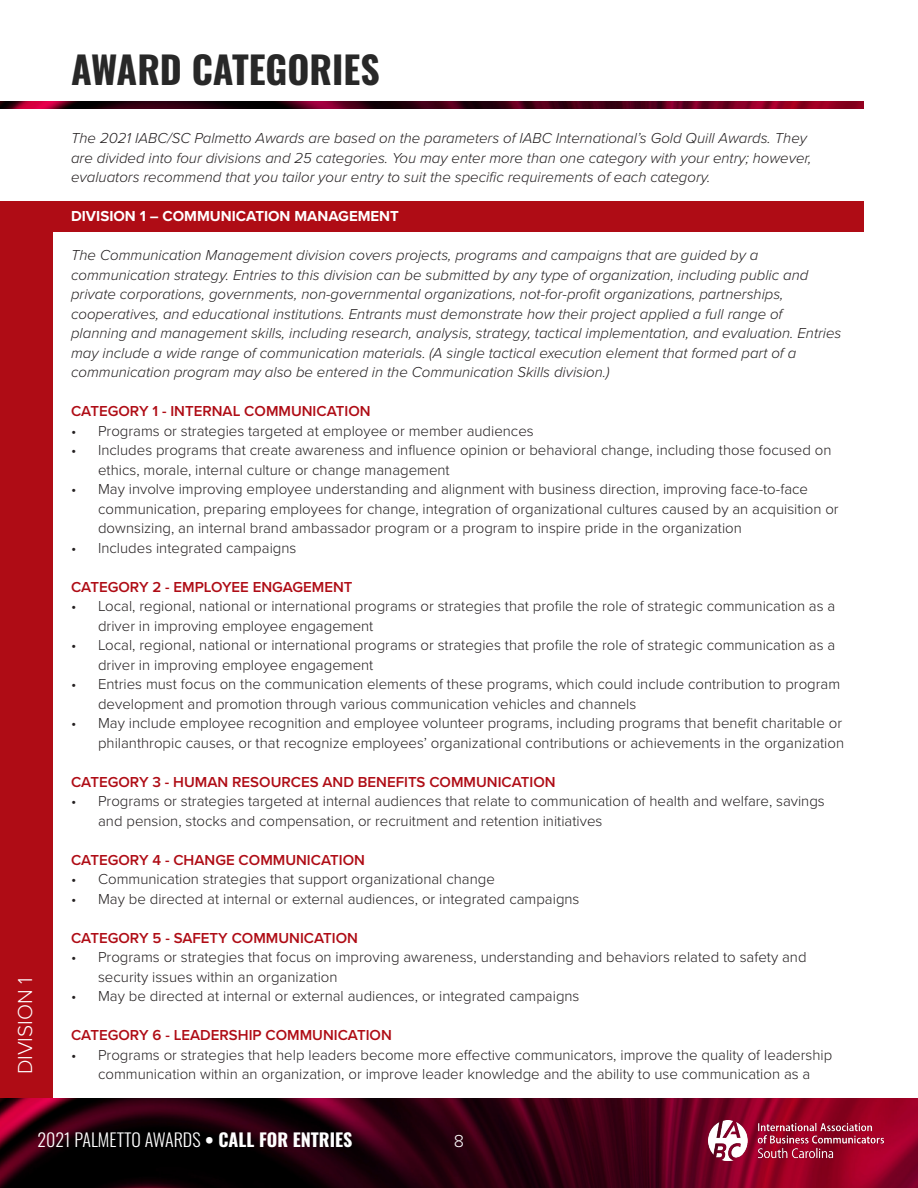
<style>
.page{position:relative;width:918px;height:1188px;background:#fff}
.page>*{position:absolute;margin:0;border:0;box-sizing:border-box;transform-origin:0 0}
.t1{font:700 37.65px "Oswald";color:#282828}
.t2{font:300 21px "Proxima Nova";color:#fff}
.t3{font:300 18px "Oswald";color:#fff}
.t4{font:300 18px "Proxima Nova";color:#fff}
.t5{font:300 15px/19.5px "Proxima Nova";color:#231f20}
.t6{font:italic 300 15px/19.5px "Proxima Nova";color:#231f20}
.t7{font:600 15px "Proxima Nova";color:#af0c15}
.t8{font:700 15px "Proxima Nova";color:#fff}
.s1{font-weight:700}
</style>
<div class="page">
<img style="left:0;top:1098px;width:918px;height:90px">
<img style="left:0;top:101px;width:864px;height:8px">
<img style="left:708px;top:1121px;width:175px;height:39px">
<div style="left:0;top:201px;width:863px;height:31px;background:#af0c15"></div>
<div style="left:1px;top:202px;width:52px;height:896px;background:#af0c15"></div>
<p class="t2" style="left:10px;top:1074px;width:98px;rotate:-90deg">DIVISION 1</p>
<p class="t1" style="left:71px;top:50px;width:310px">AWARD CATEGORIES</p>
<p class="t6" style="left:71px;top:128px;width:742px">The 2021 IABC/SC Palmetto Awards are based on the parameters of IABC International’s Gold Quill Awards. They are divided into four divisions and 25 categories. You may enter more than one category with your entry; however, evaluators recommend that you tailor your entry to suit the specific requirements of each category.</p>
<p class="t8" style="left:71px;top:205px;width:329px">DIVISION 1 – COMMUNICATION MANAGEMENT</p>
<p class="t6" style="left:71px;top:245px;width:772px">The Communication Management division covers projects, programs and campaigns that are guided by a communication strategy. Entries to this division can be submitted by any type of organization, including public and private corporations, governments, non-governmental organizations, not-for-profit organizations, partnerships, cooperatives, and educational institutions. Entrants must demonstrate how their project applied a full range of planning and management skills, including research, analysis, strategy, tactical implementation, and evaluation. Entries may include a wide range of communication materials. (A single tactical execution element that formed part of a communication program may also be entered in the Communication Skills division.)</p>
<p class="t7" style="left:71px;top:400px;width:301px">CATEGORY 1 - INTERNAL COMMUNICATION</p>
<p class="t5" style="left:71px;top:420px;width:464px">• Programs or strategies targeted at employee or member audiences</p>
<p class="t5" style="left:98px;top:440px;width:735px;text-indent:-27px">• Includes programs that create awareness and influence opinion or behavioral change, including those focused on ethics, morale, internal culture or change management</p>
<p class="t5" style="left:98px;top:479px;width:742px;text-indent:-27px">• May involve improving employee understanding and alignment with business direction, improving face-to-face communication, preparing employees for change, integration of organizational cultures caused by an acquisition or downsizing, an internal brand ambassador program or a program to inspire pride in the organization</p>
<p class="t5" style="left:71px;top:537px;width:227px">• Includes integrated campaigns</p>
<p class="t7" style="left:71px;top:576px;width:283px">CATEGORY 2 - EMPLOYEE ENGAGEMENT</p>
<p class="t5" style="left:98px;top:596px;width:739px;text-indent:-27px">• Local, regional, national or international programs or strategies that profile the role of strategic communication as a driver in improving employee engagement</p>
<p class="t5" style="left:98px;top:635px;width:739px;text-indent:-27px">• Local, regional, national or international programs or strategies that profile the role of strategic communication as a driver in improving employee engagement</p>
<p class="t5" style="left:98px;top:674px;width:744px;text-indent:-27px">• Entries must focus on the communication elements of these programs, which could include contribution to program development and promotion through various communication vehicles and channels</p>
<p class="t5" style="left:71px;top:713px;width:775px;text-align:right">• May include employee recognition and employee volunteer programs, including programs that benefit charitable or philanthropic causes, or that recognize employees’ organizational contributions or achievements in the organization</p>
<p class="t7" style="left:71px;top:771px;width:486px">CATEGORY 3 - HUMAN RESOURCES AND BENEFITS COMMUNICATION</p>
<p class="t5" style="left:98px;top:791px;width:728px;text-indent:-27px">• Programs or strategies targeted at internal audiences that relate to communication of health and welfare, savings and pension, stocks and compensation, or recruitment and retention initiatives</p>
<p class="t7" style="left:71px;top:849px;width:295px">CATEGORY 4 - CHANGE COMMUNICATION</p>
<p class="t5" style="left:71px;top:869px;width:425px">• Communication strategies that support organizational change</p>
<p class="t5" style="left:71px;top:888px;width:510px">• May be directed at internal or external audiences, or integrated campaigns</p>
<p class="t7" style="left:71px;top:927px;width:288px">CATEGORY 5 - SAFETY COMMUNICATION</p>
<p class="t5" style="left:98px;top:947px;width:710px;text-indent:-27px">• Programs or strategies that focus on improving awareness, understanding and behaviors related to safety and security issues within an organization</p>
<p class="t5" style="left:71px;top:986px;width:510px">• May be directed at internal or external audiences, or integrated campaigns</p>
<p class="t7" style="left:71px;top:1024px;width:322px">CATEGORY 6 - LEADERSHIP COMMUNICATION</p>
<p class="t5" style="left:71px;top:1044px;width:763px;text-align:center">• Programs or strategies that help leaders become more effective communicators, improve the quality of leadership communication within an organization, or improve leader knowledge and the ability to use communication as a</p>
<p class="t3" style="left:38px;top:1124px;width:316px">2021 PALMETTO AWARDS <span class="s1">• CALL FOR ENTRIES</span></p>
<p class="t4" style="left:454px;top:1128px;width:12px">8</p>
</div>
